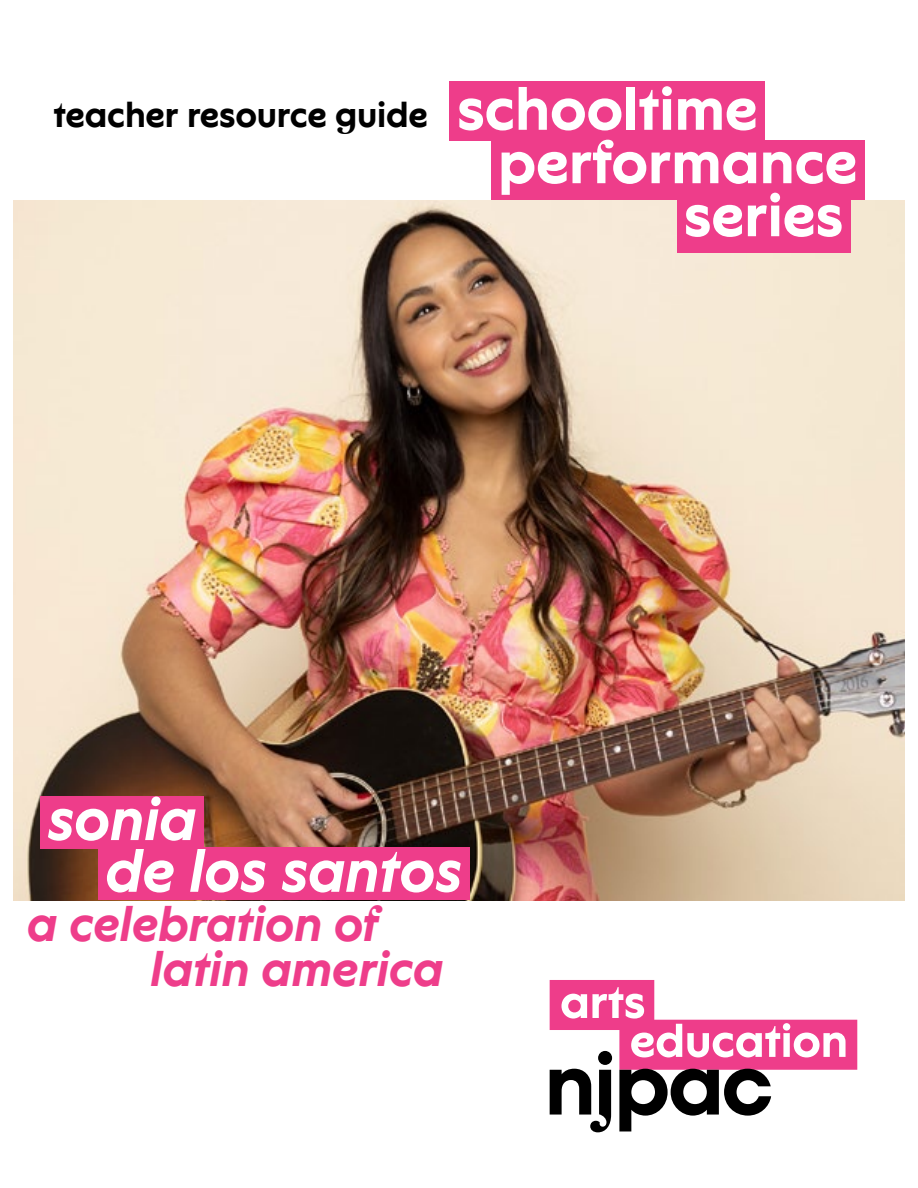
<style>
.page{position:relative;width:918px;height:1188px;background:#fff}
.page>*{position:absolute;margin:0;border:0;box-sizing:border-box;transform-origin:0 0}
.t1{font:700 61.2px "NJPAC Sans";letter-spacing:-.025em;color:#fff}
.t2{font:italic 700 61.2px "NJPAC Sans";letter-spacing:-.025em;color:#fff}
.t3{font:italic 700 49.95px/45px "NJPAC Sans";letter-spacing:-.025em;color:#ee3d8a}
.t4{font:700 36px "NJPAC Sans";letter-spacing:-.025em;color:#000}
</style>
<div class="page">
<img style="left:14px;top:201px;width:890px;height:699px">
<div style="left:450px;top:81px;width:315px;height:59px;background:#ee3d8a"></div>
<div style="left:491px;top:140px;width:374px;height:59px;background:#ee3d8a"></div>
<div style="left:677px;top:193px;width:173px;height:59px;background:#ee3d8a"></div>
<div style="left:98px;top:847px;width:371px;height:53px;background:#ee3d8a"></div>
<div style="left:40px;top:796px;width:164px;height:52px;background:#ee3d8a"></div>
<svg style="left:550px;top:980px;width:307px;height:152px"></svg>
<p class="t4" style="left:53px;top:93px;width:377px">teacher resource guide</p>
<p class="t1" style="left:456px;top:71px;width:304px">schooltime</p>
<p class="t1" style="left:497px;top:125px;width:363px">performance</p>
<p class="t1" style="left:683px;top:178px;width:163px">series</p>
<p class="t2" style="left:47px;top:782px;width:152px">sonia</p>
<p class="t2" style="left:105px;top:834px;width:360px">de los santos</p>
<p class="t3" style="left:150px;top:901px;width:296px;text-indent:-123px">a celebration of latin america</p>
</div>
